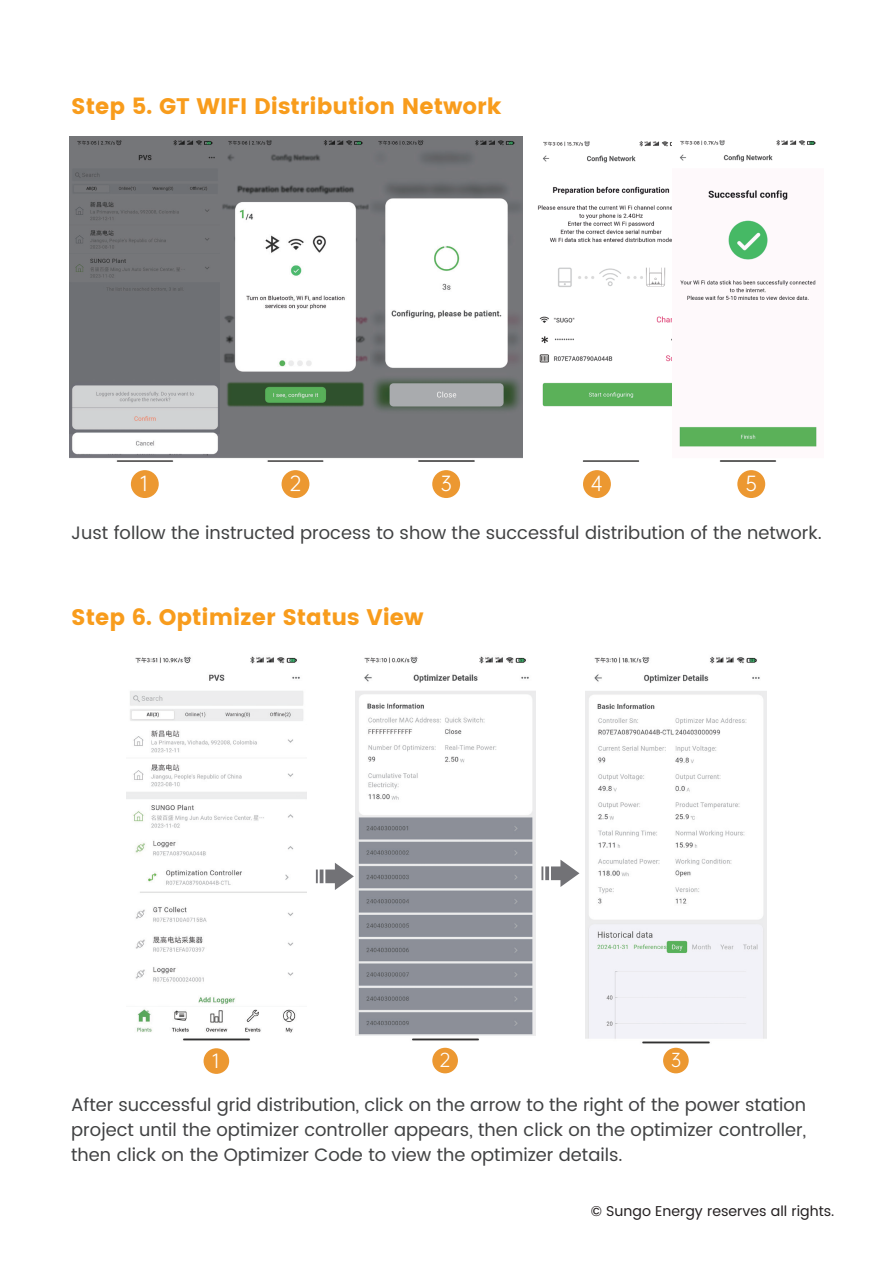
<style>
.page{position:relative;width:893px;height:1263px;background:#fff}
.page>*{position:absolute;margin:0;border:0;box-sizing:border-box;transform-origin:0 0}
.t1{font:22.5px "Poppins";color:#f89c1c}
.t2{font:19.5px "OPPO Sans R";color:#fff}
.t3{font:18.3px "OPPO Sans R";color:#fff}
.t4{font:18px/25px "Poppins";color:#414243;text-align:justify}
.t5{font:18px "OPPO Sans R";color:#fff}
.t6{font:14.25px "Poppins";color:#231f20}
</style>
<div class="page">
<div style="left:131px;top:470px;width:28px;height:28px;background:#ec9831;border-radius:50%"></div>
<div style="left:282px;top:470px;width:27px;height:28px;background:#ec9831;border-radius:50%"></div>
<div style="left:432px;top:470px;width:28px;height:28px;background:#ec9831;border-radius:50%"></div>
<div style="left:583px;top:470px;width:28px;height:28px;background:#ec9831;border-radius:50%"></div>
<div style="left:737px;top:470px;width:28px;height:28px;background:#ec9831;border-radius:50%"></div>
<img style="left:69px;top:136px;width:453px;height:326px">
<img style="left:537px;top:141px;width:135px;height:321px">
<img style="left:679px;top:140px;width:138px;height:322px">
<div style="left:204px;top:1048px;width:25px;height:26px;background:#ec9831;border-radius:50%"></div>
<div style="left:432px;top:1048px;width:26px;height:25px;background:#ec9831;border-radius:50%"></div>
<div style="left:663px;top:1048px;width:26px;height:25px;background:#ec9831;border-radius:50%"></div>
<img style="left:126px;top:656px;width:180px;height:385px">
<img style="left:356px;top:656px;width:180px;height:385px">
<img style="left:585px;top:656px;width:182px;height:388px">
<svg style="left:316px;top:863px;width:38px;height:27px"></svg>
<svg style="left:541px;top:860px;width:38px;height:27px"></svg>
<p class="t1" style="left:71px;top:93px;width:432px">Step 5. GT WIFI Distribution Network</p>
<p class="t2" style="left:140px;top:468px;width:9px">1</p>
<p class="t2" style="left:290px;top:468px;width:13px">2</p>
<p class="t2" style="left:440px;top:468px;width:13px">3</p>
<p class="t2" style="left:591px;top:468px;width:13px">4</p>
<p class="t2" style="left:745px;top:468px;width:13px">5</p>
<p class="t4" style="left:71px;top:520px;width:752px">Just follow the instructed process to show the successful distribution of the network.</p>
<p class="t1" style="left:71px;top:604px;width:354px">Step 6. Optimizer Status View</p>
<p class="t3" style="left:212px;top:1046px;width:9px">1</p>
<p class="t5" style="left:440px;top:1046px;width:12px">2</p>
<p class="t5" style="left:670px;top:1046px;width:12px">3</p>
<p class="t4" style="left:71px;top:1092px;width:736px">After successful grid distribution, click on the arrow to the right of the power station project until the optimizer controller appears, then click on the optimizer controller, then click on the Optimizer Code to view the optimizer details.</p>
<p class="t6" style="left:591px;top:1200px;width:245px">© Sungo Energy reserves all rights.</p>
</div>
